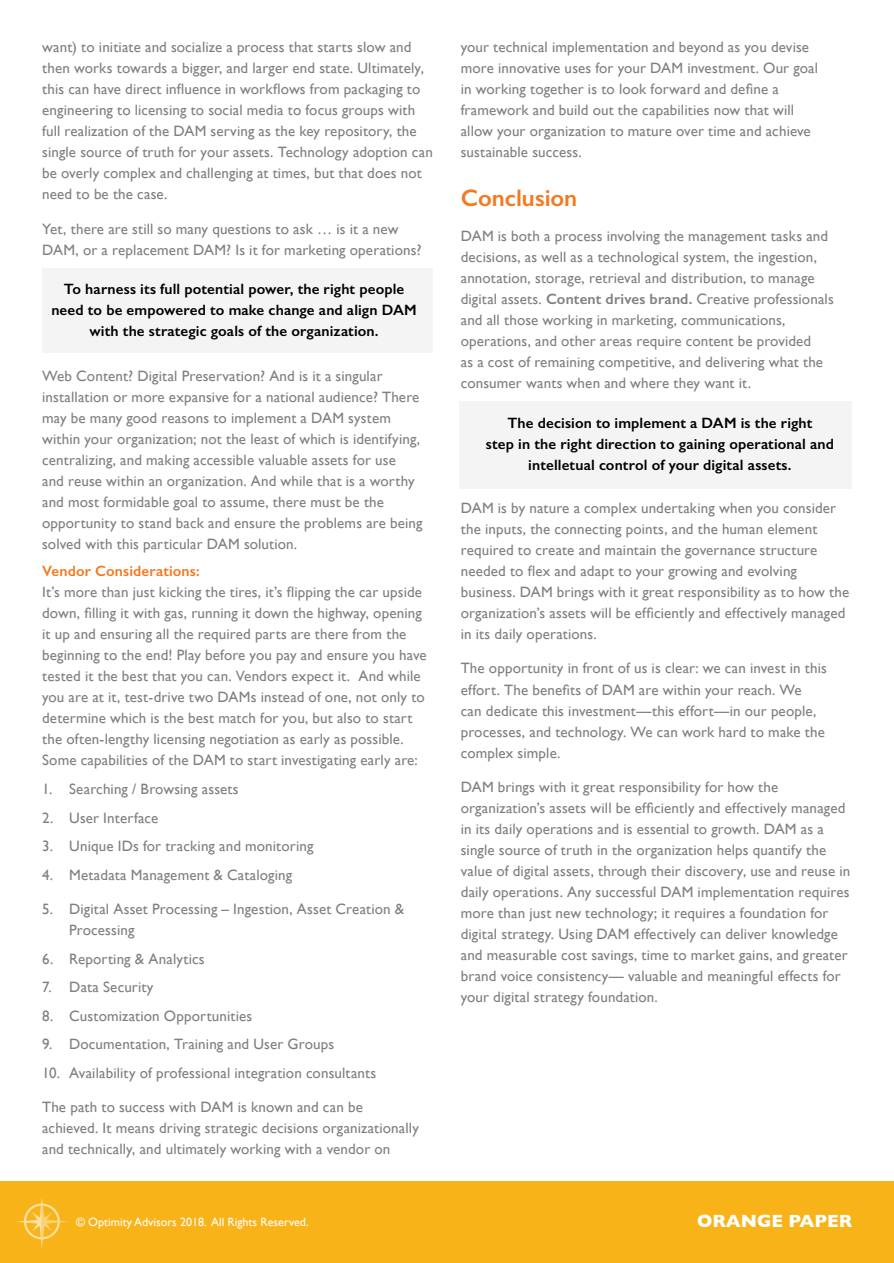
<style>
.page{position:relative;width:894px;height:1263px;background:#fff}
.page>*{position:absolute;margin:0;border:0;box-sizing:border-box;transform-origin:0 0}
.t1{font:600 24px "Gill Sans";color:#f47921}
.t2{font:700 18px "Gill Sans";color:#fff}
.t3{font:15px/21px "Gill Sans";letter-spacing:.01em;color:#7f7f80}
.t4{font:600 15px/21px "Gill Sans";letter-spacing:.01em;color:#000;text-align:center}
.t5{font:600 15px "Gill Sans";letter-spacing:.01em;color:#f47921}
.t6{font:12px "Gill Sans";color:#fff}
.s1{font-weight:600}
</style>
<div class="page">
<div style="left:42px;top:268px;width:390px;height:84px;background:#f4f4f4"></div>
<div style="left:459px;top:401px;width:393px;height:87px;background:#f4f4f4"></div>
<div style="left:0;top:1181px;width:893px;height:82px;background:#f8b318"></div>
<svg style="left:16px;top:1197px;width:52px;height:52px"></svg>
<p class="t3" style="left:42px;top:36px;width:392px">want) to initiate and socialize a process that starts slow and then works towards a bigger, and larger end state. Ultimately, this can have direct influence in workflows from packaging to engineering to licensing to social media to focus groups with full realization of the DAM serving as the key repository, the single source of truth for your assets. Technology adoption can be overly complex and challenging at times, but that does not need to be the case.</p>
<p class="t3" style="left:42px;top:218px;width:380px">Yet, there are still so many questions to ask … is it a new<br>DAM, or a replacement DAM? Is it for marketing operations?</p>
<p class="t4" style="left:51px;top:279px;width:367px">To harness its full potential power, the right people need to be empowered to make change and align DAM with the strategic goals of the organization.</p>
<p class="t3" style="left:42px;top:365px;width:382px">Web Content? Digital Preservation? And is it a singular installation or more expansive for a national audience? There may be many good reasons to implement a DAM system within your organization; not the least of which is identifying, centralizing, and making accessible valuable assets for use<br>and reuse within an organization. And while that is a worthy and most formidable goal to assume, there must be the opportunity to stand back and ensure the problems are being solved with this particular DAM solution.</p>
<p class="t5" style="left:42px;top:562px;width:159px">Vendor Considerations:</p>
<p class="t3" style="left:42px;top:581px;width:386px">It’s more than just kicking the tires, it’s flipping the car upside down, filling it with gas, running it down the highway, opening it up and ensuring all the required parts are there from the beginning to the end! Play before you pay and ensure you have tested it the best that you can. Vendors expect it. And while you are at it, test-drive two DAMs instead of one, not only to determine which is the best match for you, but also to start the often-lengthy licensing negotiation as early as possible.<br>Some capabilities of the DAM to start investigating early are:</p>
<p class="t3" style="left:42px;top:778px;width:198px">1. Searching / Browsing assets</p>
<p class="t3" style="left:42px;top:806px;width:118px">2. User Interface</p>
<p class="t3" style="left:42px;top:835px;width:272px">3. Unique IDs for tracking and monitoring</p>
<p class="t3" style="left:42px;top:863px;width:251px">4. Metadata Management &amp; Cataloging</p>
<p class="t3" style="left:69px;top:898px;width:336px;text-indent:-27px">5. Digital Asset Processing – Ingestion, Asset Creation &amp;<br>Processing</p>
<p class="t3" style="left:42px;top:947px;width:164px">6. Reporting &amp; Analytics</p>
<p class="t3" style="left:42px;top:976px;width:113px">7. Data Security</p>
<p class="t3" style="left:42px;top:1004px;width:211px">8. Customization Opportunities</p>
<p class="t3" style="left:42px;top:1033px;width:293px">9. Documentation, Training and User Groups</p>
<p class="t3" style="left:42px;top:1061px;width:335px">10. Availability of professional integration consultants</p>
<p class="t3" style="left:42px;top:1096px;width:378px">The path to success with DAM is known and can be achieved. It means driving strategic decisions organizationally and technically, and ultimately working with a vendor on</p>
<p class="t3" style="left:460px;top:36px;width:359px">your technical implementation and beyond as you devise more innovative uses for your DAM investment. Our goal in working together is to look forward and define a framework and build out the capabilities now that will allow your organization to mature over time and achieve sustainable success.</p>
<h1 class="t1" style="left:460px;top:183px;width:118px">Conclusion</h1>
<p class="t3" style="left:460px;top:225px;width:374px">DAM is both a process involving the management tasks and decisions, as well as a technological system, the ingestion, annotation, storage, retrieval and distribution, to manage digital assets. <span class="s1">Content drives brand.</span> Creative professionals and all those working in marketing, communications, operations, and other areas require content be provided<br>as a cost of remaining competitive, and delivering what the consumer wants when and where they want it.</p>
<p class="t4" style="left:485px;top:412px;width:349px">The decision to implement a DAM is the right<br>step in the right direction to gaining operational and intelletual control of your digital assets.</p>
<p class="t3" style="left:460px;top:497px;width:390px">DAM is by nature a complex undertaking when you consider the inputs, the connecting points, and the human element required to create and maintain the governance structure needed to flex and adapt to your growing and evolving business. DAM brings with it great responsibility as to how the organization’s assets will be efficiently and effectively managed in its daily operations.</p>
<p class="t3" style="left:460px;top:658px;width:367px">The opportunity in front of us is clear: we can invest in this effort. The benefits of DAM are within your reach. We<br>can dedicate this investment—this effort—in our people, processes, and technology. We can work hard to make the complex simple.</p>
<p class="t3" style="left:460px;top:776px;width:391px">DAM brings with it great responsibility for how the organization’s assets will be efficiently and effectively managed in its daily operations and is essential to growth. DAM as a single source of truth in the organization helps quantify the value of digital assets, through their discovery, use and reuse in daily operations. Any successful DAM implementation requires more than just new technology; it requires a foundation for digital strategy. Using DAM effectively can deliver knowledge and measurable cost savings, time to market gains, and greater brand voice consistency— valuable and meaningful effects for your digital strategy foundation.</p>
<p class="t6" style="left:76px;top:1215px;width:234px">© Optimity Advisors 2018. All Rights Reserved.</p>
<p class="t2" style="left:696px;top:1206px;width:157px">ORANGE PAPER</p>
</div>
